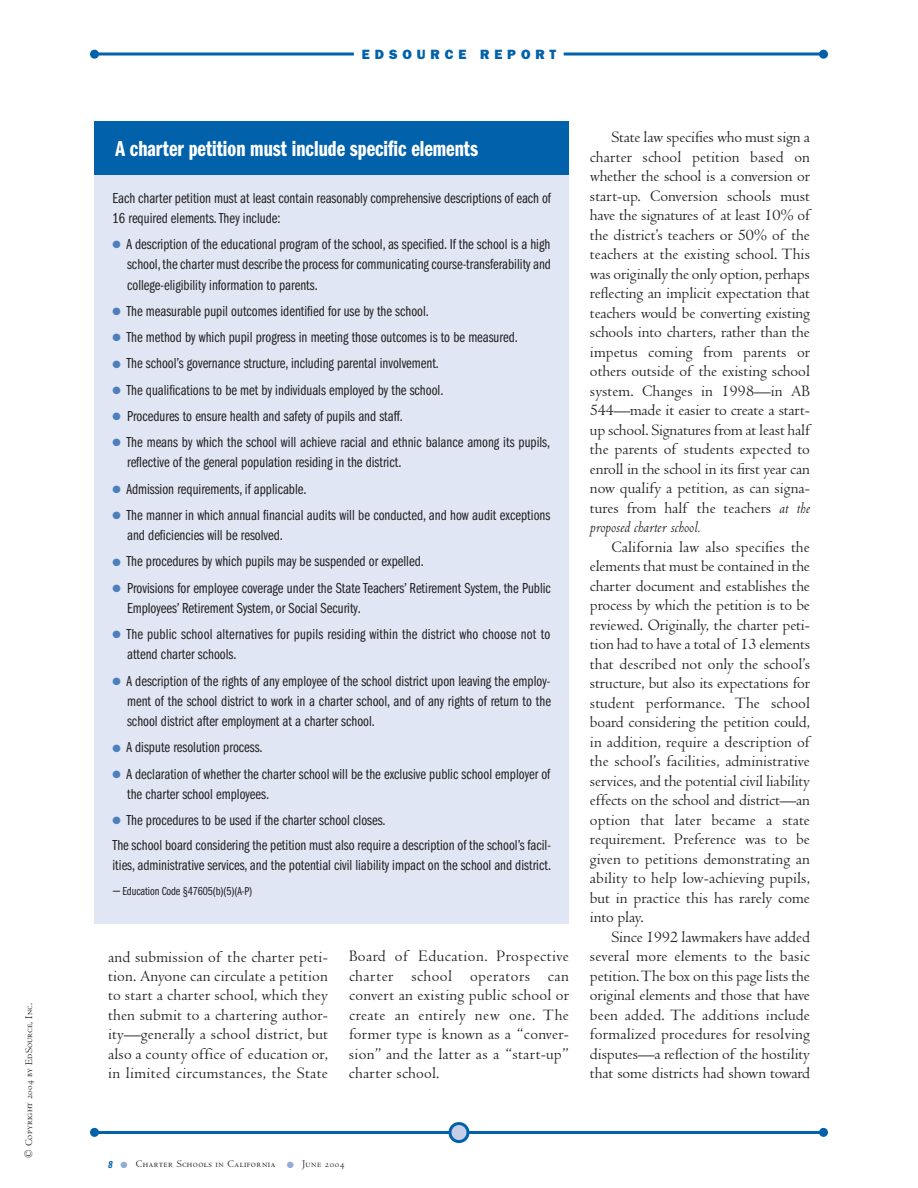
<style>
.page{position:relative;width:918px;height:1188px;background:#fff}
.page>*{position:absolute;margin:0;border:0;box-sizing:border-box;transform-origin:0 0}
.t1{font:22.5px "Franklin Gothic Demi Cmpr";color:#fff}
.t2{font:16.5px/19.5px "Centaur";letter-spacing:.005em;color:#231f20;text-align:justify}
.t3{font:15px/20.2px "Franklin Gothic Book Cmpr";color:#231f20}
.t4{font:800 13.5px "Franklin Gothic";letter-spacing:.36em;color:#0161aa}
.t5{font:12px "Franklin Gothic Book Cmpr";letter-spacing:-.01em;color:#231f20}
.t6{font:10.5px "Centaur MT SC";letter-spacing:.035em;color:#231f20}
.s1{color:#4d7fbd}
.s2{font-size:15px}
.s3{font-style:italic}
.s4{font-family:"Franklin Gothic Demi Cmpr Ital";color:#0161aa}
.s5{color:#93acd6}
</style>
<div class="page">
<svg style="left:99px;top:52px;width:255px;height:4px"></svg>
<svg style="left:564px;top:52px;width:255px;height:4px"></svg>
<div style="left:90px;top:50px;width:9px;height:9px;background:#0161aa;border-radius:50%"></div>
<div style="left:819px;top:50px;width:9px;height:9px;background:#0161aa;border-radius:50%"></div>
<hr style="left:93px;top:1131px;width:731px;height:3px;background:#0161aa">
<div style="left:90px;top:1128px;width:9px;height:9px;background:#0161aa;border-radius:50%"></div>
<div style="left:819px;top:1128px;width:9px;height:9px;background:#0161aa;border-radius:50%"></div>
<svg style="left:448px;top:1122px;width:22px;height:21px"></svg>
<div style="left:94px;top:167px;width:475px;height:757px;background:#e0e6f3"></div>
<div style="left:94px;top:122px;width:475px;height:54px;background:#0161aa"></div>
<p class="t6" style="left:25px;top:1158px;width:157px;rotate:-90deg">© Copyright 2004 by EdSource, Inc.</p>
<p class="t4" style="left:362px;top:49px;width:196px">EDSOURCE REPORT</p>
<h1 class="t1" style="left:116px;top:141px;width:364px">A charter petition must include specific elements</h1>
<p class="t3" style="left:112px;top:189px;width:440px">Each charter petition must at least contain reasonably comprehensive descriptions of each of<br>16 required elements. They include:</p>
<p class="t3" style="left:127px;top:235px;width:425px;text-align:justify;text-indent:-15px"><span class="s1">●</span> A description of the educational program of the school, as specified. If the school is a high school, the charter must describe the process for communicating course-transferability and college-eligibility information to parents.</p>
<p class="t3" style="left:112px;top:302px;width:318px"><span class="s1">●</span> The measurable pupil outcomes identified for use by the school.</p>
<p class="t3" style="left:112px;top:328px;width:407px"><span class="s1">●</span> The method by which pupil progress in meeting those outcomes is to be measured.</p>
<p class="t3" style="left:112px;top:354px;width:328px"><span class="s1">●</span> The school’s governance structure, including parental involvement.</p>
<p class="t3" style="left:112px;top:381px;width:332px"><span class="s1">●</span> The qualifications to be met by individuals employed by the school.</p>
<p class="t3" style="left:112px;top:407px;width:292px"><span class="s1">●</span> Procedures to ensure health and safety of pupils and staff.</p>
<p class="t3" style="left:127px;top:433px;width:425px;text-indent:-15px"><span class="s1">●</span> The means by which the school will achieve racial and ethnic balance among its pupils, reflective of the general population residing in the district.</p>
<p class="t3" style="left:112px;top:480px;width:196px"><span class="s1">●</span> Admission requirements, if applicable.</p>
<p class="t3" style="left:127px;top:506px;width:425px;text-indent:-15px"><span class="s1">●</span> The manner in which annual financial audits will be conducted, and how audit exceptions and deficiencies will be resolved.</p>
<p class="t3" style="left:112px;top:552px;width:313px"><span class="s1">●</span> The procedures by which pupils may be suspended or expelled.</p>
<p class="t3" style="left:127px;top:579px;width:425px;text-indent:-15px"><span class="s1">●</span> Provisions for employee coverage under the State Teachers’ Retirement System, the Public<br>Employees’ Retirement System, or Social Security.</p>
<p class="t3" style="left:127px;top:625px;width:425px;text-indent:-15px"><span class="s1">●</span> The public school alternatives for pupils residing within the district who choose not to attend charter schools.</p>
<p class="t3" style="left:127px;top:672px;width:425px;text-align:justify;text-indent:-15px"><span class="s1">●</span> A description of the rights of any employee of the school district upon leaving the employ&shy;ment of the school district to work in a charter school, and of any rights of return to the school district after employment at a charter school.</p>
<p class="t3" style="left:112px;top:738px;width:152px"><span class="s1">●</span> A dispute resolution process.</p>
<p class="t3" style="left:127px;top:765px;width:425px;text-indent:-15px"><span class="s1">●</span> A declaration of whether the charter school will be the exclusive public school employer of the charter school employees.</p>
<p class="t3" style="left:112px;top:809px;width:440px;line-height:24.8px"><span class="s1">●</span> The procedures to be used if the charter school closes.<br>The school board considering the petition must also require a description of the school’s facil-</p>
<p class="t3" style="left:112px;top:856px;width:440px">ities, administrative services, and the potential civil liability impact on the school and district.</p>
<p class="t5" style="left:112px;top:887px;width:141px"><span class="s2">—</span> Education Code §47605(b)(5)(A-P)</p>
<p class="t2" style="left:108px;top:949px;width:222px">and submission of the charter peti&shy;tion. Anyone can circulate a petition to start a charter school, which they then submit to a chartering author&shy;ity—generally a school district, but also a county office of education or, in limited circumstances, the State</p>
<p class="t2" style="left:349px;top:949px;width:222px">Board of Education. Prospective charter school operators can convert an existing public school or create an entirely new one. The former type is known as a “conver&shy;sion” and the latter as a “start-up” charter school.</p>
<p class="t2" style="left:590px;top:130px;width:222px;text-indent:22px">State law specifies who must sign a charter school petition based on whether the school is a conversion or start-up. Conversion schools must have the signatures of at least 10% of the district’s teachers or 50% of the teachers at the existing school. This was originally the only option, perhaps reflecting an implicit expectation that teachers would be converting existing schools into charters, rather than the impetus coming from parents or others outside of the existing school system. Changes in 1998—in AB 544—made it easier to create a start&shy;up school. Signatures from at least half the parents of students expected to enroll in the school in its first year can now qualify a petition, as can signa&shy;tures from half the teachers <span class="s3">at the proposed charter school.</span></p>
<p class="t2" style="left:590px;top:539px;width:222px;text-indent:22px">California law also specifies the elements that must be contained in the charter document and establishes the process by which the petition is to be reviewed. Originally, the charter peti&shy;tion had to have a total of 13 elements that described not only the school’s structure, but also its expectations for student performance. The school board considering the petition could, in addition, require a description of the school’s facilities, administrative services, and the potential civil liability effects on the school and district—an option that later became a state requirement. Preference was to be given to petitions demonstrating an ability to help low-achieving pupils, but in practice this has rarely come into play.</p>
<p class="t2" style="left:590px;top:929px;width:222px;text-indent:22px">Since 1992 lawmakers have added several more elements to the basic petition. The box on this page lists the original elements and those that have been added. The additions include formalized procedures for resolving disputes—a reflection of the hostility that some districts had shown toward</p>
<p class="t6" style="left:108px;top:1160px;width:238px"><span class="s4">8</span> <span class="s5">●</span> Charter Schools in California <span class="s5">●</span> June 2004</p>
</div>
